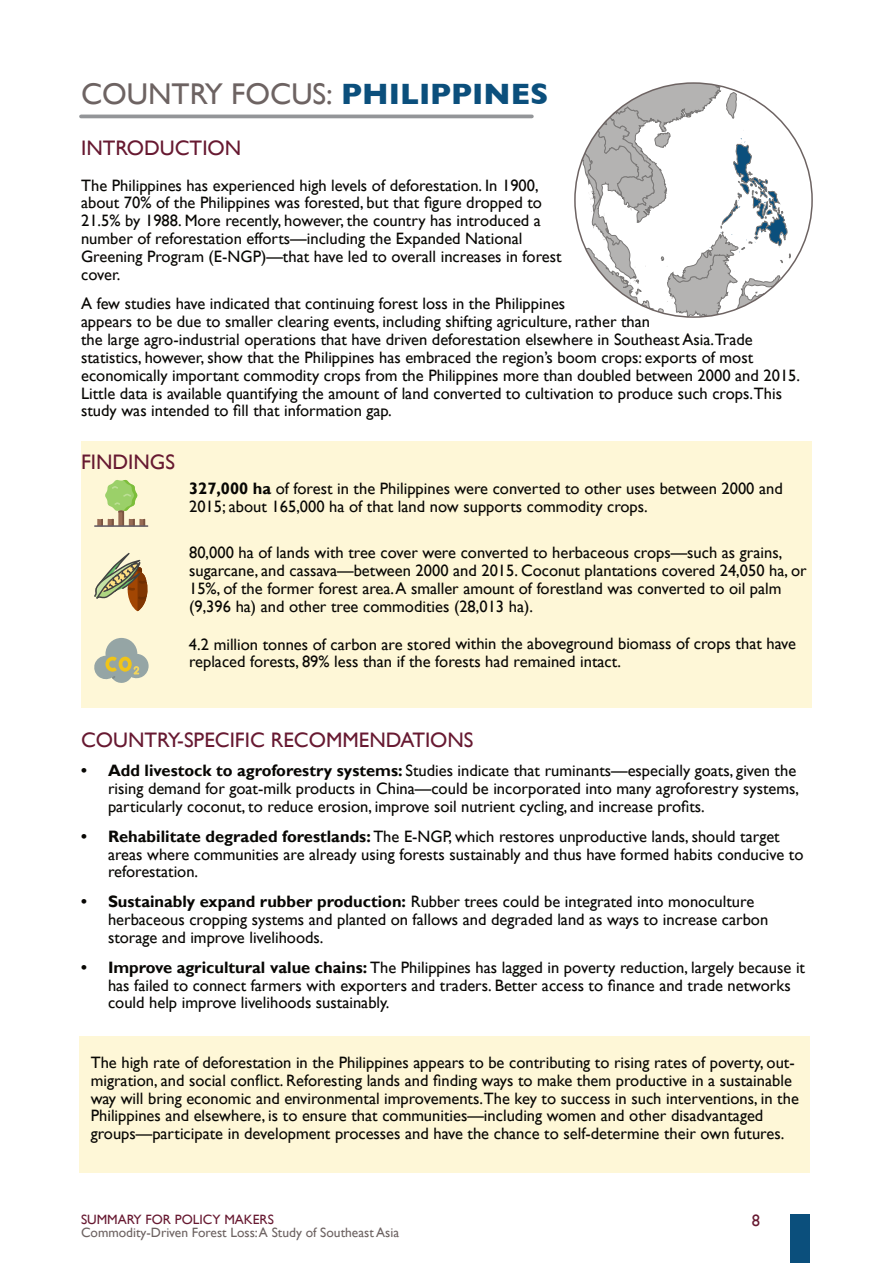
<style>
.page{position:relative;width:893px;height:1263px;background:#fff}
.page>*{position:absolute;margin:0;border:0;box-sizing:border-box;transform-origin:0 0}
.t1{font:30px "Gill Sans";color:#6d6362}
.t2{font:21px "Gill Sans";color:#671931}
.t3{font:16.5px/17.9px "Gill Sans";color:#080704}
.t4{font:16.5px "Gill Sans";color:#671931}
.t5{font:13.5px "Gill Sans";color:#6d6362}
.t6{font:13.5px "Gill Sans";color:#671931}
.s1{font-weight:700;color:#0b4f7c}
.s2{font-weight:700}
</style>
<div class="page">
<div style="left:79px;top:1036px;width:731px;height:137px;background:#fef7d7"></div>
<div style="left:81px;top:441px;width:731px;height:267px;background:#fef7d7"></div>
<svg style="left:575px;top:83px;width:237px;height:234px"></svg>
<svg style="left:97px;top:480px;width:48px;height:45px"></svg>
<hr style="left:94px;top:525px;width:54px;height:2px;background:#665e66">
<svg style="left:94px;top:638px;width:55px;height:45px"></svg>
<svg style="left:94px;top:553px;width:54px;height:58px"></svg>
<hr style="left:81px;top:115px;width:451px;height:3px;background:#939598">
<div style="left:791px;top:1214px;width:19px;height:49px;background:#0b4f7c"></div>
<h1 class="t1" style="left:81px;top:83px;width:469px">COUNTRY FOCUS: <span class="s1">PHILIPPINES</span></h1>
<p class="t2" style="left:81px;top:140px;width:162px">INTRODUCTION</p>
<p class="t3" style="left:81px;top:178px;width:482px">The Philippines has experienced high levels of deforestation. In 1900, about 70% of the Philippines was forested, but that figure dropped to 21.5% by 1988. More recently, however, the country has introduced a number of reforestation efforts—including the Expanded National Greening Program (E-NGP)—that have led to overall increases in forest cover.</p>
<p class="t3" style="left:81px;top:297px;width:720px">A few studies have indicated that continuing forest loss in the Philippines<br>appears to be due to smaller clearing events, including shifting agriculture, rather than<br>the large agro-industrial operations that have driven deforestation elsewhere in Southeast Asia.Trade statistics, however, show that the Philippines has embraced the region’s boom crops: exports of most economically important commodity crops from the Philippines more than doubled between 2000 and 2015.<br>Little data is available quantifying the amount of land converted to cultivation to produce such crops.This study was intended to fill that information gap.</p>
<p class="t2" style="left:81px;top:454px;width:96px">FINDINGS</p>
<p class="t3" style="left:189px;top:481px;width:595px"><span class="s2">327,000 ha</span> of forest in the Philippines were converted to other uses between 2000 and<br>2015; about 165,000 ha of that land now supports commodity crops.</p>
<p class="t3" style="left:189px;top:545px;width:619px">80,000 ha of lands with tree cover were converted to herbaceous crops—such as grains, sugarcane, and cassava—between 2000 and 2015. Coconut plantations covered 24,050 ha, or 15%, of the former forest area.A smaller amount of forestland was converted to oil palm (9,396 ha) and other tree commodities (28,013 ha).</p>
<p class="t3" style="left:189px;top:637px;width:608px">4.2 million tonnes of carbon are stored within the aboveground biomass of crops that have replaced forests, 89% less than if the forests had remained intact.</p>
<p class="t2" style="left:81px;top:732px;width:394px">COUNTRY-SPECIFIC RECOMMENDATIONS</p>
<p class="t3" style="left:108px;top:764px;width:693px;text-indent:-27px"><span class="s2">• Add livestock to agroforestry systems:</span> Studies indicate that ruminants—especially goats, given the rising demand for goat-milk products in China—could be incorporated into many agroforestry systems, particularly coconut, to reduce erosion, improve soil nutrient cycling, and increase profits.</p>
<p class="t3" style="left:108px;top:829px;width:697px;text-indent:-27px"><span class="s2">• Rehabilitate degraded forestlands:</span> The E-NGP, which restores unproductive lands, should target areas where communities are already using forests sustainably and thus have formed habits conducive to reforestation.</p>
<p class="t3" style="left:108px;top:894px;width:662px;text-indent:-27px"><span class="s2">• Sustainably expand rubber production:</span> Rubber trees could be integrated into monoculture herbaceous cropping systems and planted on fallows and degraded land as ways to increase carbon storage and improve livelihoods.</p>
<p class="t3" style="left:108px;top:960px;width:699px;text-indent:-27px"><span class="s2">• Improve agricultural value chains:</span> The Philippines has lagged in poverty reduction, largely because it has failed to connect farmers with exporters and traders. Better access to finance and trade networks could help improve livelihoods sustainably.</p>
<p class="t3" style="left:91px;top:1055px;width:710px">The high rate of deforestation in the Philippines appears to be contributing to rising rates of poverty, out&shy;migration, and social conflict. Reforesting lands and finding ways to make them productive in a sustainable way will bring economic and environmental improvements.The key to success in such interventions, in the Philippines and elsewhere, is to ensure that communities—including women and other disadvantaged groups—participate in development processes and have the chance to self-determine their own futures.</p>
<p class="t6" style="left:81px;top:1214px;width:194px">SUMMARY FOR POLICY MAKERS</p>
<p class="t5" style="left:81px;top:1228px;width:320px">Commodity-Driven Forest Loss:A Study of Southeast Asia</p>
<p class="t4" style="left:752px;top:1214px;width:10px">8</p>
</div>
